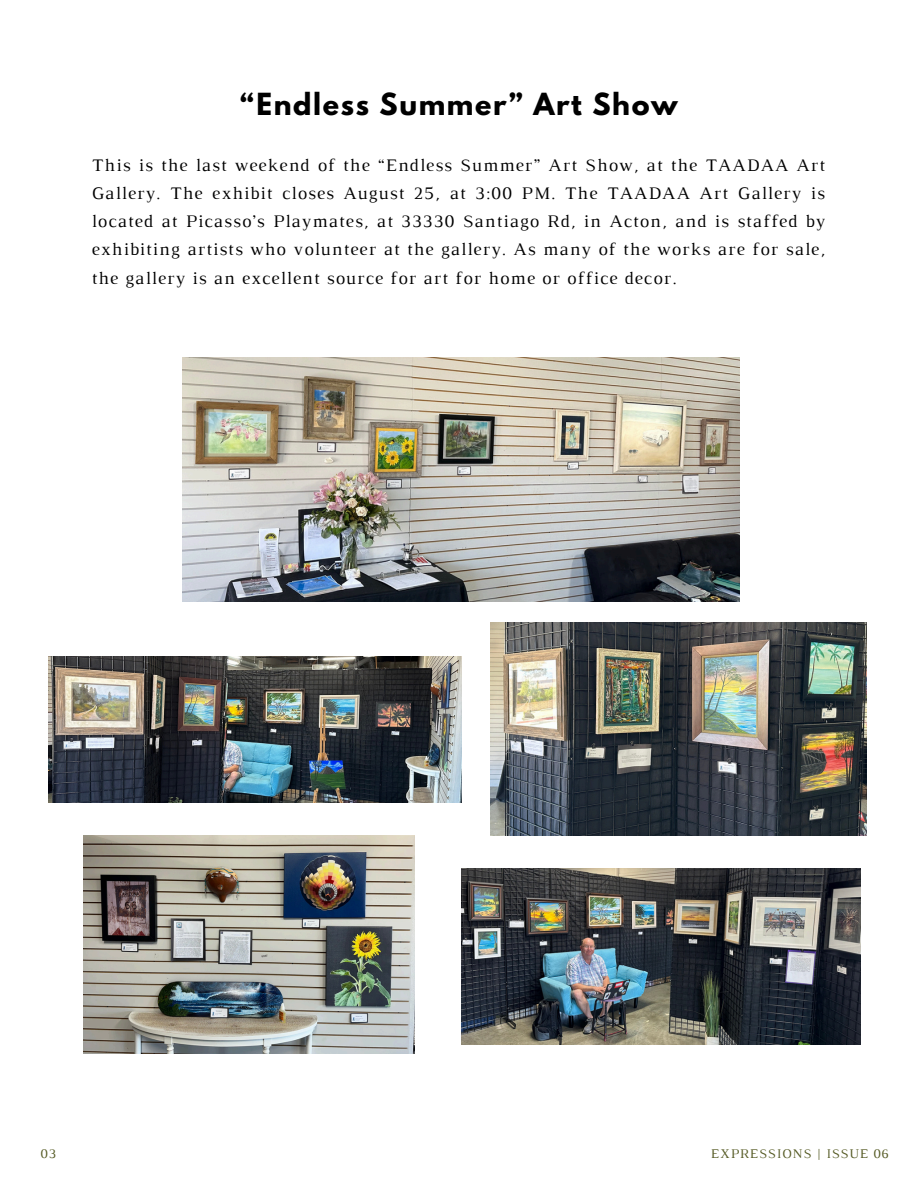
<style>
.page{position:relative;width:918px;height:1188px;background:#fff}
.page>*{position:absolute;margin:0;border:0;box-sizing:border-box;transform-origin:0 0}
.t1{font:700 27px "League Spartan";letter-spacing:.06em;color:#000}
.t2{font:18px/28.2px "Luthier";letter-spacing:.06em;color:#000;text-align:justify}
.t3{font:13.5px "Luthier";letter-spacing:.06em;color:#565b25}
</style>
<div class="page">
<img style="left:183px;top:358px;width:557px;height:244px">
<img style="left:491px;top:623px;width:376px;height:212px">
<img style="left:48px;top:656px;width:413px;height:146px">
<img style="left:83px;top:836px;width:331px;height:218px">
<img style="left:461px;top:868px;width:400px;height:177px">
<p class="t1" style="left:240px;top:90px;width:439px">“Endless Summer” Art Show</p>
<p class="t2" style="left:92px;top:152px;width:735px">This is the last weekend of the “Endless Summer” Art Show, at the TAADAA Art Gallery. The exhibit closes August 25, at 3:00 PM. The TAADAA Art Gallery is located at Picasso’s Playmates, at 33330 Santiago Rd, in Acton, and is staffed by exhibiting artists who volunteer at the gallery. As many of the works are for sale, the gallery is an excellent source for art for home or office decor.</p>
<p class="t3" style="left:41px;top:1149px;width:17px">03</p>
<p class="t3" style="left:711px;top:1149px;width:180px">EXPRESSIONS | ISSUE 06</p>
</div>
